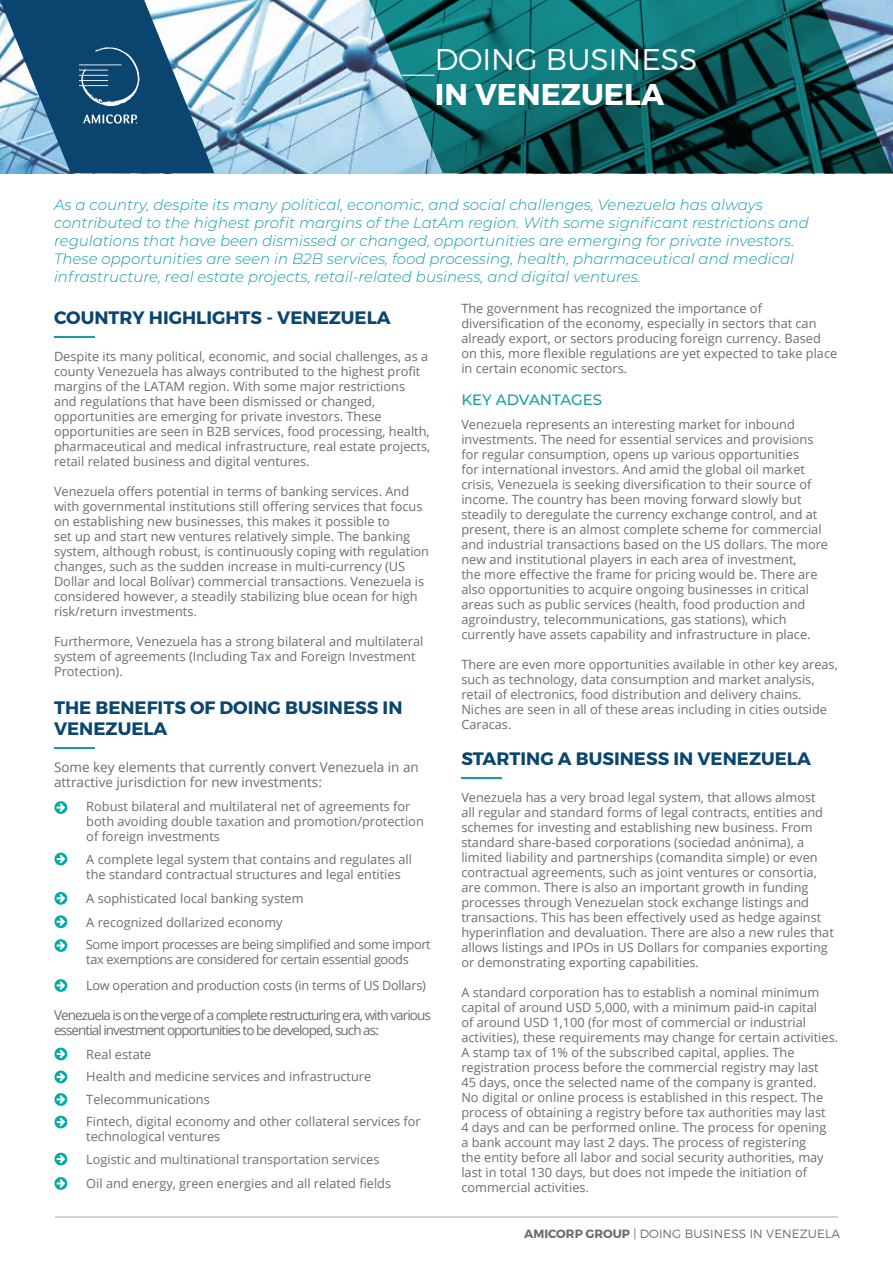
<style>
.page{position:relative;width:893px;height:1263px;background:#fff}
.page>*{position:absolute;margin:0;border:0;box-sizing:border-box;transform-origin:0 0}
.t1{font:300 30px "Montserrat";color:#fff}
.t2{font:700 30px "Montserrat";color:#fff}
.t3{font:700 18px/21px "Montserrat";color:#0a466f}
.t4{font:italic 300 15px/18px "Montserrat";color:#129fa1}
.t5{font:500 15px "Montserrat";color:#179fa1}
.t6{font:13.5px/15px "Open Sans";letter-spacing:-.07em;color:#6b6d6e}
.t7{font:13.5px/15px "Open Sans";color:#6b6d6e}
.t8{font:12.75px/15px "Open Sans";color:#6b6d6e}
.t9{font:12.75px/15px "Open Sans";letter-spacing:-.03em;color:#6b6d6e}
.t10{font:12.75px "Open Sans";letter-spacing:-.02em;color:#6b6d6e}
.t11{font:300 12px "Montserrat";letter-spacing:.01em;color:#6b6d6d}
.s1{font-weight:700}
</style>
<div class="page">
<hr style="left:55px;top:1216px;width:782px;height:2px;background:#d1d3d4">
<hr style="left:54px;top:336px;width:41px;height:1px;background:#13a0a2">
<hr style="left:54px;top:747px;width:41px;height:1px;background:#13a0a2">
<hr style="left:461px;top:777px;width:41px;height:1px;background:#13a0a2">
<svg style="left:54px;top:801px;width:13px;height:13px"></svg>
<svg style="left:54px;top:853px;width:13px;height:12px"></svg>
<svg style="left:54px;top:892px;width:13px;height:13px"></svg>
<svg style="left:54px;top:915px;width:13px;height:13px"></svg>
<svg style="left:54px;top:939px;width:13px;height:13px"></svg>
<svg style="left:54px;top:979px;width:13px;height:13px"></svg>
<svg style="left:54px;top:1047px;width:13px;height:13px"></svg>
<svg style="left:54px;top:1070px;width:13px;height:13px"></svg>
<svg style="left:54px;top:1093px;width:13px;height:13px"></svg>
<svg style="left:54px;top:1116px;width:13px;height:12px"></svg>
<svg style="left:54px;top:1152px;width:13px;height:13px"></svg>
<svg style="left:54px;top:1177px;width:13px;height:13px"></svg>
<img style="left:214px;top:0;width:149px;height:173px">
<svg style="left:363px;top:0;width:530px;height:173px;background:#21686d"></svg>
<svg style="left:0;top:0;width:214px;height:173px;background:#487797"></svg>
<svg style="left:401px;top:75px;width:34px;height:1px"></svg>
<h1 class="t1" style="left:435px;top:41px;width:264px">DOING BUSINESS</h1>
<h1 class="t2" style="left:435px;top:76px;width:231px">IN VENEZUELA</h1>
<p class="t4" style="left:54px;top:195px;width:756px">As a country, despite its many political, economic, and social challenges, Venezuela has always contributed to the highest profit margins of the LatAm region. With some significant restrictions and regulations that have been dismissed or changed, opportunities are emerging for private investors.<br>These opportunities are seen in B2B services, food processing, health, pharmaceutical and medical infrastructure, real estate projects, retail-related business, and digital ventures.</p>
<h2 class="t3" style="left:54px;top:307px;width:338px">COUNTRY HIGHLIGHTS - VENEZUELA</h2>
<p class="t8" style="left:54px;top:349px;width:378px">Despite its many political, economic, and social challenges, as a county Venezuela has always contributed to the highest profit margins of the LATAM region. With some major restrictions and regulations that have been dismissed or changed, opportunities are emerging for private investors. These opportunities are seen in B2B services, food processing, health, pharmaceutical and medical infrastructure, real estate projects, retail related business and digital ventures.</p>
<p class="t8" style="left:54px;top:484px;width:377px">Venezuela offers potential in terms of banking services. And with governmental institutions still offering services that focus on establishing new businesses, this makes it possible to<br>set up and start new ventures relatively simple. The banking system, although robust, is continuously coping with regulation changes, such as the sudden increase in multi-currency (US Dollar and local Bolívar) commercial transactions. Venezuela is considered however, a steadily stabilizing blue ocean for high risk/return investments.</p>
<p class="t8" style="left:54px;top:634px;width:371px">Furthermore, Venezuela has a strong bilateral and multilateral system of agreements (Including Tax and Foreign Investment<br>Protection).</p>
<h2 class="t3" style="left:54px;top:697px;width:350px">THE BENEFITS OF DOING BUSINESS IN<br>VENEZUELA</h2>
<p class="t7" style="left:54px;top:760px;width:366px">Some key elements that currently convert Venezuela in an attractive jurisdiction for new investments:</p>
<p class="t8" style="left:86px;top:799px;width:339px">Robust bilateral and multilateral net of agreements for both avoiding double taxation and promotion/protection of foreign investments</p>
<p class="t8" style="left:86px;top:851px;width:327px">A complete legal system that contains and regulates all the standard contractual structures and legal entities</p>
<p class="t8" style="left:86px;top:886px;width:219px;line-height:24px">A sophisticated local banking system<br>A recognized dollarized economy</p>
<p class="t9" style="left:86px;top:937px;width:346px">Some import processes are being simplified and some import tax exemptions are considered for certain essential goods</p>
<p class="t10" style="left:86px;top:976px;width:341px">Low operation and production costs (in terms of US Dollars)</p>
<p class="t6" style="left:54px;top:1007px;width:378px">Venezuela is on the verge of a complete restructuring era, with various essential investment opportunities to be developed, such as:</p>
<p class="t8" style="left:86px;top:1043px;width:336px;line-height:22.5px">Real estate<br>Health and medicine services and infrastructure Telecommunications<br>Fintech, digital economy and other collateral services for</p>
<p class="t8" style="left:86px;top:1125px;width:295px;line-height:22.5px">technological ventures<br>Logistic and multinational transportation services</p>
<p class="t8" style="left:86px;top:1175px;width:306px">Oil and energy, green energies and all related fields</p>
<p class="t8" style="left:461px;top:301px;width:377px">The government has recognized the importance of diversification of the economy, especially in sectors that can already export, or sectors producing foreign currency. Based on this, more flexible regulations are yet expected to take place in certain economic sectors.</p>
<p class="t5" style="left:461px;top:389px;width:142px">KEY ADVANTAGES</p>
<p class="t8" style="left:461px;top:416px;width:368px">Venezuela represents an interesting market for inbound investments. The need for essential services and provisions for regular consumption, opens up various opportunities<br>for international investors. And amid the global oil market crisis, Venezuela is seeking diversification to their source of income. The country has been moving forward slowly but steadily to deregulate the currency exchange control, and at present, there is an almost complete scheme for commercial and industrial transactions based on the US dollars. The more new and institutional players in each area of investment,<br>the more effective the frame for pricing would be. There are also opportunities to acquire ongoing businesses in critical areas such as public services (health, food production and agroindustry, telecommunications, gas stations), which currently have assets capability and infrastructure in place.</p>
<p class="t8" style="left:461px;top:656px;width:378px">There are even more opportunities available in other key areas, such as technology, data consumption and market analysis, retail of electronics, food distribution and delivery chains.<br>Niches are seen in all of these areas including in cities outside Caracas.</p>
<h2 class="t3" style="left:461px;top:748px;width:351px">STARTING A BUSINESS IN VENEZUELA</h2>
<p class="t8" style="left:461px;top:790px;width:374px">Venezuela has a very broad legal system, that allows almost<br>all regular and standard forms of legal contracts, entities and schemes for investing and establishing new business. From standard share-based corporations (sociedad anónima), a limited liability and partnerships (comandita simple) or even contractual agreements, such as joint ventures or consortia, are common. There is also an important growth in funding processes through Venezuelan stock exchange listings and transactions. This has been effectively used as hedge against hyperinflation and devaluation. There are also a new rules that allows listings and IPOs in US Dollars for companies exporting or demonstrating exporting capabilities.</p>
<p class="t8" style="left:461px;top:985px;width:378px">A standard corporation has to establish a nominal minimum capital of around USD 5,000, with a minimum paid-in capital<br>of around USD 1,100 (for most of commercial or industrial activities), these requirements may change for certain activities.<br>A stamp tax of 1% of the subscribed capital, applies. The registration process before the commercial registry may last<br>45 days, once the selected name of the company is granted.<br>No digital or online process is established in this respect. The process of obtaining a registry before tax authorities may last<br>4 days and can be performed online. The process for opening<br>a bank account may last 2 days. The process of registering<br>the entity before all labor and social security authorities, may last in total 130 days, but does not impede the initiation of commercial activities.</p>
<p class="t11" style="left:524px;top:1227px;width:318px"><span class="s1">AMICORP GROUP</span> | DOING BUSINESS IN VENEZUELA</p>
</div>
